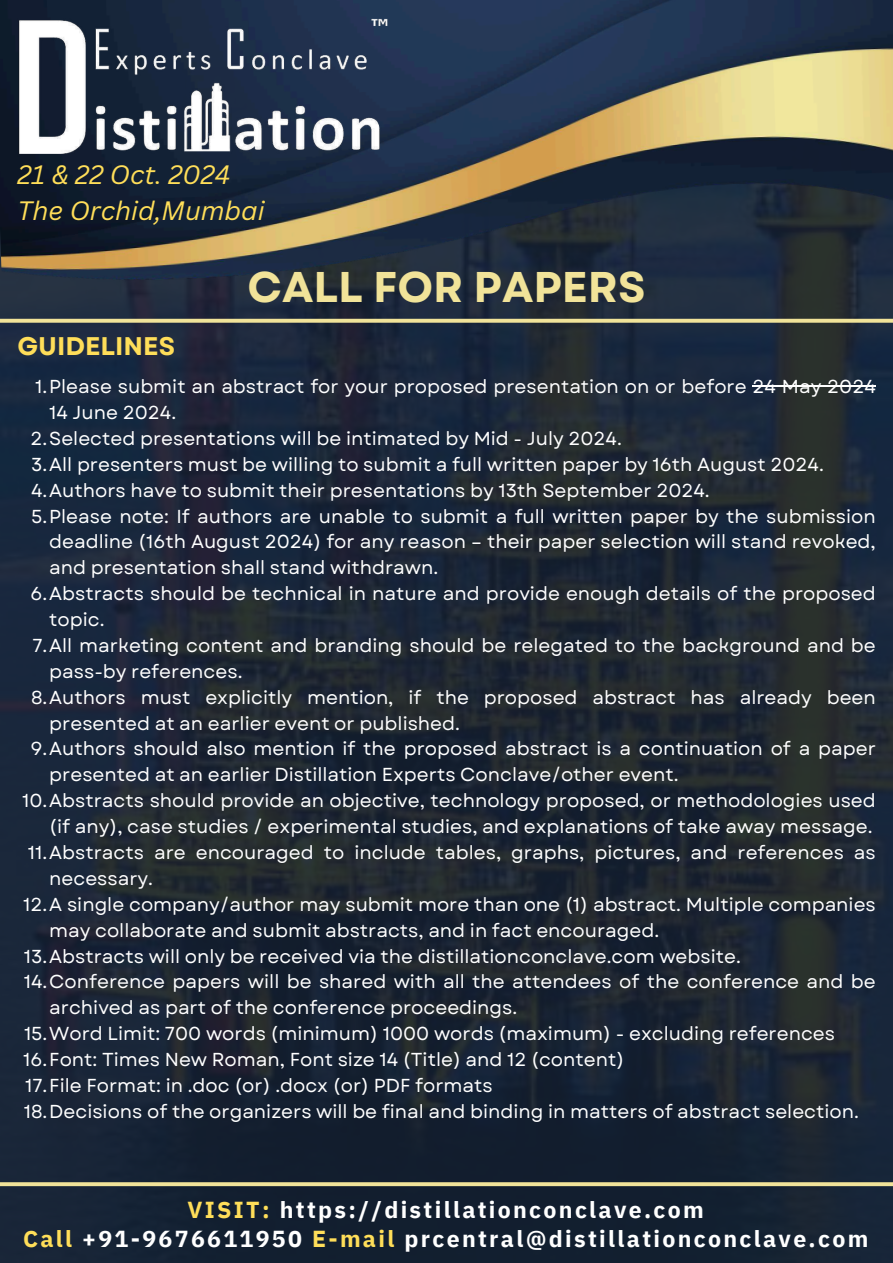
<style>
.page{position:relative;width:893px;height:1263px;background:#fff}
.page>*{position:absolute;margin:0;border:0;box-sizing:border-box;transform-origin:0 0}
.t1{font:700 42.9px "Garet";color:#f1e399}
.t2{font:italic 25.88px/36px "Canva Sans";color:#ffde59}
.t3{font:700 25.5px "Garet";color:#ffde59}
.t4{font:700 23.1px/28.7px "IBM Plex Sans";letter-spacing:.1em;color:#fff;text-align:center}
.t5{font:18.75px "Garet";color:#fff}
.s1{color:#ffde59}
</style>
<div class="page">
<img style="left:0;top:389px;width:893px;height:874px">
<img style="left:0;top:0;width:893px;height:389px">
<svg style="left:0;top:319px;width:893px;height:4px;background:#e2d592"></svg>
<svg style="left:0;top:1182px;width:893px;height:4px;background:#e4d893"></svg>
<hr style="left:752px;top:385px;width:124px;height:2px;background:#fff">
<img style="left:17px;top:15px;width:372px;height:144px">
<h2 class="t2" style="left:17px;top:156px;width:249px">21 &amp; 22 Oct. 2024<br>The Orchid,Mumbai</h2>
<h1 class="t1" style="left:247px;top:256px;width:399px">CALL FOR PAPERS</h1>
<h3 class="t3" style="left:17px;top:328px;width:159px">GUIDELINES</h3>
<p class="t5" style="left:35px;top:373px;width:842px">1.Please submit an abstract for your proposed presentation on or before 24 May 2024</p>
<p class="t5" style="left:49px;top:399px;width:128px">14 June 2024.</p>
<p class="t5" style="left:31px;top:425px;width:593px">2.Selected presentations will be intimated by Mid - July 2024.</p>
<p class="t5" style="left:31px;top:451px;width:794px">3.All presenters must be willing to submit a full written paper by 16th August 2024.</p>
<p class="t5" style="left:31px;top:477px;width:680px">4.Authors have to submit their presentations by 13th September 2024.</p>
<p class="t5" style="left:31px;top:502px;width:846px">5.Please note: If authors are unable to submit a full written paper by the submission</p>
<p class="t5" style="left:49px;top:528px;width:828px">deadline (16th August 2024) for any reason – their paper selection will stand revoked,</p>
<p class="t5" style="left:49px;top:554px;width:390px">and presentation shall stand withdrawn.</p>
<p class="t5" style="left:31px;top:580px;width:846px">6.Abstracts should be technical in nature and provide enough details of the proposed</p>
<p class="t5" style="left:49px;top:606px;width:57px">topic.</p>
<p class="t5" style="left:32px;top:632px;width:845px">7.All marketing content and branding should be relegated to the background and be</p>
<p class="t5" style="left:49px;top:658px;width:195px">pass-by references.</p>
<p class="t5" style="left:31px;top:684px;width:846px">8.Authors must explicitly mention, if the proposed abstract has already been</p>
<p class="t5" style="left:49px;top:709px;width:412px">presented at an earlier event or published.</p>
<p class="t5" style="left:31px;top:735px;width:846px">9.Authors should also mention if the proposed abstract is a continuation of a paper</p>
<p class="t5" style="left:49px;top:761px;width:631px">presented at an earlier Distillation Experts Conclave/other event.</p>
<p class="t5" style="left:22px;top:787px;width:855px">10.Abstracts should provide an objective, technology proposed, or methodologies used</p>
<p class="t5" style="left:49px;top:813px;width:825px">(if any), case studies / experimental studies, and explanations of take away message.</p>
<p class="t5" style="left:28px;top:839px;width:849px">11.Abstracts are encouraged to include tables, graphs, pictures, and references as</p>
<p class="t5" style="left:49px;top:865px;width:105px">necessary.</p>
<p class="t5" style="left:23px;top:891px;width:854px">12.A single company/author may submit more than one (1) abstract. Multiple companies</p>
<p class="t5" style="left:49px;top:916px;width:611px">may collaborate and submit abstracts, and in fact encouraged.</p>
<p class="t5" style="left:24px;top:942px;width:718px">13.Abstracts will only be received via the distillationconclave.com website.</p>
<p class="t5" style="left:24px;top:968px;width:853px">14.Conference papers will be shared with all the attendees of the conference and be</p>
<p class="t5" style="left:49px;top:994px;width:469px">archived as part of the conference proceedings.</p>
<p class="t5" style="left:24px;top:1020px;width:812px">15.Word Limit: 700 words (minimum) 1000 words (maximum) - excluding references</p>
<p class="t5" style="left:23px;top:1046px;width:602px">16.Font: Times New Roman, Font size 14 (Title) and 12 (content)</p>
<p class="t5" style="left:25px;top:1072px;width:469px">17.File Format: in .doc (or) .docx (or) PDF formats</p>
<p class="t5" style="left:24px;top:1098px;width:836px">18.Decisions of the organizers will be final and binding in matters of abstract selection.</p>
<p class="t4" style="left:23px;top:1195px;width:847px"><span class="s1">VISIT:</span> https://distillationconclave.com<br><span class="s1">Call</span> +91-9676611950 <span class="s1">E-mail</span> prcentral@distillationconclave.com</p>
</div>
